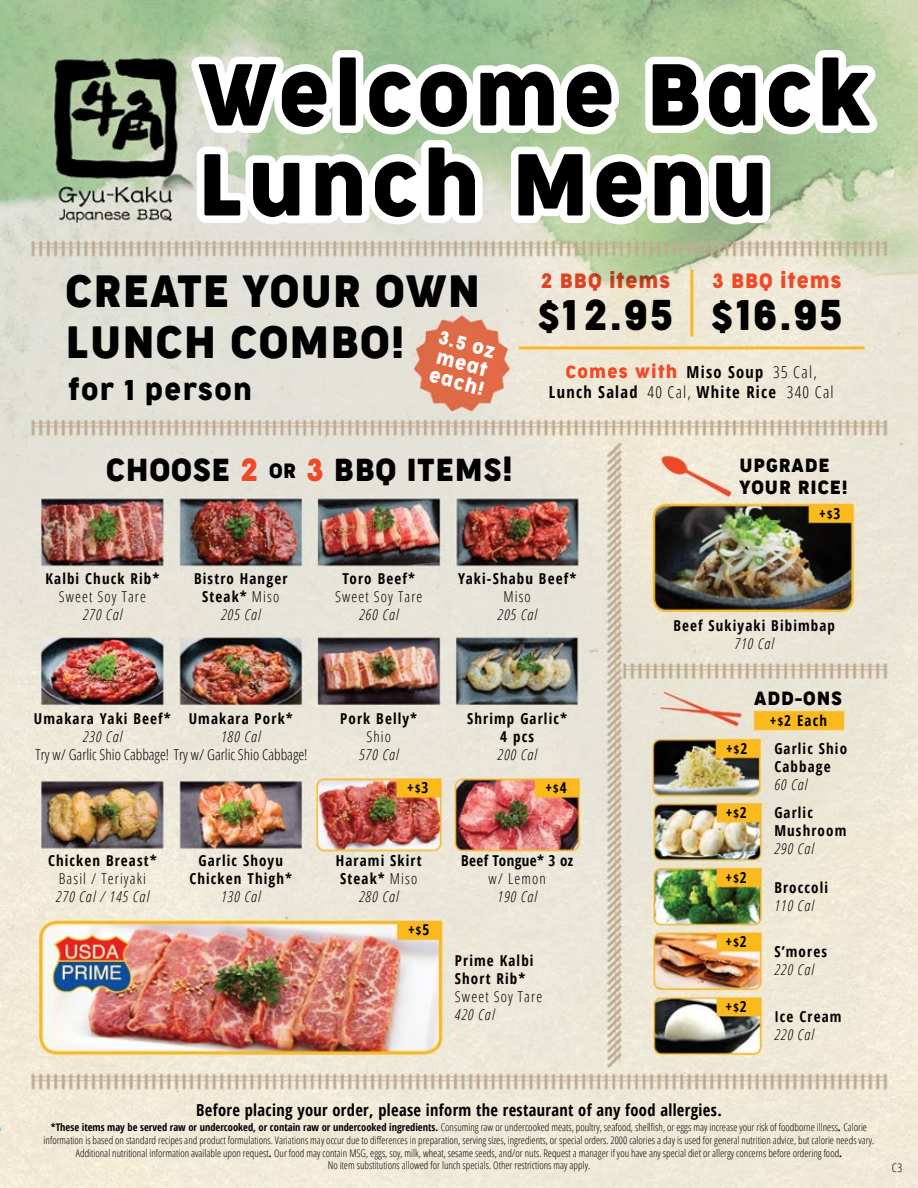
<style>
.page{position:relative;width:918px;height:1188px;background:#fff}
.page>*{position:absolute;margin:0;border:0;box-sizing:border-box;transform-origin:0 0}
.t1{font:82.5px/90px "Cocogoose Narrow";letter-spacing:.05em;color:#000}
.t2{font:42.6px/51.2px "Cocogoose Narrow";letter-spacing:.025em;color:#000}
.t3{font:40.2px "Cocogoose Narrow";letter-spacing:.05em;color:#000}
.t4{font:30px "Cocogoose Narrow";letter-spacing:.025em;color:#000}
.t5{font:27px "Cocogoose Narrow";color:#000}
.t6{font:19.5px "Cocogoose Narrow";letter-spacing:.05em;color:#ef4929}
.t7{font:18px/21.6px "Cocogoose Narrow";letter-spacing:.05em;color:#000}
.t8{font:18px/19.5px "Cocogoose Narrow";color:#fff;text-align:justify}
.t9{font:700 condensed 16.5px "Open Sans";letter-spacing:.02em;color:#000}
.t10{font:700 condensed 16.5px "Open Sans";letter-spacing:.075em;color:#000}
.t11{font:16.5px "Cocogoose Narrow";color:#ef4929}
.t12{font:700 condensed 15px/18px "Open Sans";letter-spacing:.075em;color:#000;text-align:center}
.t13{font:italic 300 condensed 15px "Open Sans";letter-spacing:.075em;color:#000}
.t14{font:300 condensed 15px "Open Sans";letter-spacing:.075em;color:#000}
.t15{font:300 condensed 15px "Open Sans";color:#000}
.t16{font:700 condensed 15px "Open Sans";letter-spacing:.025em;color:#000}
.t17{font:300 condensed 12px "Open Sans";color:#000}
.t18{font:300 condensed 10.5px/12.6px "Open Sans";color:#000;text-align:center}
.s1{color:#ef4929}
.s2{font-size:19.5px}
.s3{font-size:33px}
.s4{font-size:36px}
.s5{font-family:"Open Sans";font-weight:700;font-stretch:condensed;color:#000}
.s6{font-family:"Open Sans";font-weight:300;font-stretch:condensed;color:#000}
.s7{font-weight:300}
.s8{font-size:12px}
.s9{font-weight:300;font-style:italic}
.s10{font-weight:700}
</style>
<div class="page">
<img style="left:0;top:0;width:918px;height:1188px">
<svg style="left:184px;top:36px;width:705px;height:226px"></svg>
<h1 class="t1" style="left:198px;top:51px;width:675px">WELCOME BACK<br>LUNCH MENU</h1>
<h2 class="t2" style="left:66px;top:266px;width:416px">CREATE YOUR OWN<br>LUNCH COMBO!</h2>
<h3 class="t8" style="left:442px;top:328px;width:59px;rotate:15deg">3.5 OZ MEAT EACH!</h3>
<h3 class="t5" style="left:69px;top:370px;width:185px">FOR 1 PERSON</h3>
<h3 class="t4" style="left:106px;top:449px;width:408px">CHOOSE <span class="s1">2</span> <span class="s2">OR</span> <span class="s1">3</span> BBQ ITEMS<span class="s3">!</span></h3>
<h3 class="t6" style="left:541px;top:267px;width:131px">2 BBQ ITEMS</h3>
<h3 class="t3" style="left:537px;top:287px;width:138px"><span class="s4">$</span>12.95</h3>
<h3 class="t6" style="left:713px;top:267px;width:33px">3 BBQ</h3>
<h3 class="t6" style="left:780px;top:267px;width:63px">ITEMS</h3>
<h3 class="t3" style="left:711px;top:287px;width:133px"><span class="s4">$</span>16.95</h3>
<h3 class="t11" style="left:566px;top:360px;width:252px">COMES WITH <span class="s5">Miso Soup</span> <span class="s6">35 Cal,</span></h3>
<h3 class="t10" style="left:549px;top:380px;width:286px">Lunch Salad <span class="s7">40 Cal,</span> White Rice <span class="s7">340 Cal</span></h3>
<h3 class="t7" style="left:740px;top:455px;width:110px">UPGRADE<br>YOUR RICE!</h3>
<h3 class="t12" style="left:819px;top:504px;width:23px">+<span class="s8">$</span>3</h3>
<h3 class="t12" style="left:45px;top:569px;width:115px">Kalbi Chuck Rib*</h3>
<h3 class="t14" style="left:59px;top:586px;width:89px">Sweet Soy Tare</h3>
<h3 class="t13" style="left:83px;top:604px;width:41px">270 Cal</h3>
<h3 class="t12" style="left:194px;top:569px;width:95px">Bistro Hanger<br>Steak* <span class="s7">Miso<br></span><span class="s9">205 Cal</span></h3>
<h3 class="t12" style="left:343px;top:569px;width:74px">Toro Beef*</h3>
<h3 class="t14" style="left:335px;top:586px;width:89px">Sweet Soy Tare</h3>
<h3 class="t13" style="left:359px;top:604px;width:41px">260 Cal</h3>
<h3 class="t12" style="left:458px;top:569px;width:120px">Yaki-Shabu Beef*</h3>
<h3 class="t14" style="left:503px;top:586px;width:29px">Miso</h3>
<h3 class="t13" style="left:498px;top:604px;width:41px">205 Cal</h3>
<h3 class="t12" style="left:34px;top:709px;width:138px">Umakara Yaki Beef*</h3>
<h3 class="t13" style="left:83px;top:726px;width:41px">230 Cal</h3>
<h3 class="t12" style="left:189px;top:709px;width:106px">Umakara Pork*</h3>
<h3 class="t13" style="left:221px;top:726px;width:41px">180 Cal</h3>
<h3 class="t15" style="left:36px;top:744px;width:274px">Try w/ Garlic Shio Cabbage! Try w/ Garlic Shio Cabbage!</h3>
<h3 class="t12" style="left:48px;top:851px;width:110px">Chicken Breast*</h3>
<h3 class="t14" style="left:59px;top:869px;width:89px">Basil / Teriyaki</h3>
<h3 class="t13" style="left:56px;top:887px;width:94px">270 Cal / 145 Cal</h3>
<h3 class="t12" style="left:189px;top:851px;width:104px">Garlic Shoyu<br>Chicken Thigh*</h3>
<h3 class="t13" style="left:221px;top:887px;width:41px">130 Cal</h3>
<h3 class="t12" style="left:340px;top:709px;width:79px">Pork Belly*</h3>
<h3 class="t14" style="left:366px;top:726px;width:26px">Shio</h3>
<h3 class="t13" style="left:359px;top:744px;width:41px">570 Cal</h3>
<h3 class="t12" style="left:467px;top:709px;width:101px">Shrimp Garlic*<br>4 pcs</h3>
<h3 class="t13" style="left:498px;top:744px;width:41px">200 Cal</h3>
<h3 class="t12" style="left:407px;top:778px;width:23px">+<span class="s8">$</span>3</h3>
<h3 class="t12" style="left:545px;top:778px;width:23px">+<span class="s8">$</span>4</h3>
<h3 class="t12" style="left:336px;top:851px;width:87px">Harami Skirt<br>Steak* <span class="s7">Miso<br></span><span class="s9">280 Cal</span></h3>
<h3 class="t12" style="left:408px;top:921px;width:23px">+<span class="s8">$</span>5</h3>
<h3 class="t16" style="left:461px;top:850px;width:114px">Beef Tongue* 3 oz</h3>
<h3 class="t14" style="left:488px;top:869px;width:59px">w/ Lemon</h3>
<h3 class="t13" style="left:498px;top:887px;width:41px">190 Cal</h3>
<h3 class="t12" style="left:455px;top:951px;width:80px;text-align:left">Prime Kalbi<br>Short Rib*</h3>
<h3 class="t14" style="left:455px;top:986px;width:89px">Sweet Soy Tare</h3>
<h3 class="t13" style="left:455px;top:1004px;width:41px">420 Cal</h3>
<h3 class="t12" style="left:673px;top:617px;width:163px">Beef Sukiyaki Bibimbap</h3>
<h3 class="t13" style="left:735px;top:634px;width:41px">710 Cal</h3>
<h3 class="t7" style="left:754px;top:688px;width:89px">ADD-ONS</h3>
<h3 class="t12" style="left:726px;top:739px;width:23px">+<span class="s8">$</span>2</h3>
<h3 class="t12" style="left:726px;top:803px;width:23px">+<span class="s8">$</span>2</h3>
<h3 class="t12" style="left:726px;top:868px;width:23px">+<span class="s8">$</span>2</h3>
<h3 class="t12" style="left:726px;top:932px;width:23px">+<span class="s8">$</span>2</h3>
<h3 class="t12" style="left:726px;top:997px;width:23px">+<span class="s8">$</span>2</h3>
<h3 class="t12" style="left:770px;top:711px;width:59px">+<span class="s8">$</span>2 Each</h3>
<h3 class="t12" style="left:774px;top:740px;width:74px;text-align:left">Garlic Shio<br>Cabbage</h3>
<h3 class="t13" style="left:774px;top:775px;width:34px">60 Cal</h3>
<h3 class="t12" style="left:774px;top:803px;width:73px;text-align:left">Garlic<br>Mushroom</h3>
<h3 class="t13" style="left:774px;top:838px;width:41px">290 Cal</h3>
<h3 class="t12" style="left:774px;top:878px;width:55px">Broccoli</h3>
<h3 class="t13" style="left:774px;top:895px;width:41px">110 Cal</h3>
<h3 class="t12" style="left:774px;top:942px;width:54px">S’mores</h3>
<h3 class="t13" style="left:774px;top:960px;width:41px">220 Cal</h3>
<h3 class="t12" style="left:774px;top:1007px;width:69px">Ice Cream</h3>
<h3 class="t13" style="left:774px;top:1024px;width:41px">220 Cal</h3>
<h3 class="t9" style="left:196px;top:1099px;width:527px">Before placing your order, please inform the restaurant of any food allergies.</h3>
<p class="t18" style="left:44px;top:1121px;width:832px"><span class="s10">*These items may be served raw or undercooked, or contain raw or undercooked ingredients.</span> Consuming raw or undercooked meats, poultry, seafood, shellfish, or eggs may increase your risk of foodborne illness<span class="s10">.</span> Calorie information is based on standard recipes and product formulations. Variations may occur due to differences in preparation, serving sizes, ingredients, or special orders. 2000 calories a day is used for general nutrition advice, but calorie needs vary.<br>Additional nutritional information available upon request<span class="s10">.</span> Our food may contain MSG, eggs, soy, milk, wheat, sesame seeds, and/or nuts. Request a manager if you have any special diet or allergy concerns before ordering food<span class="s10">.<br></span>No item substitutions allowed for lunch specials. Other restrictions may apply.</p>
<p class="t17" style="left:892px;top:1160px;width:12px">C3</p>
</div>
